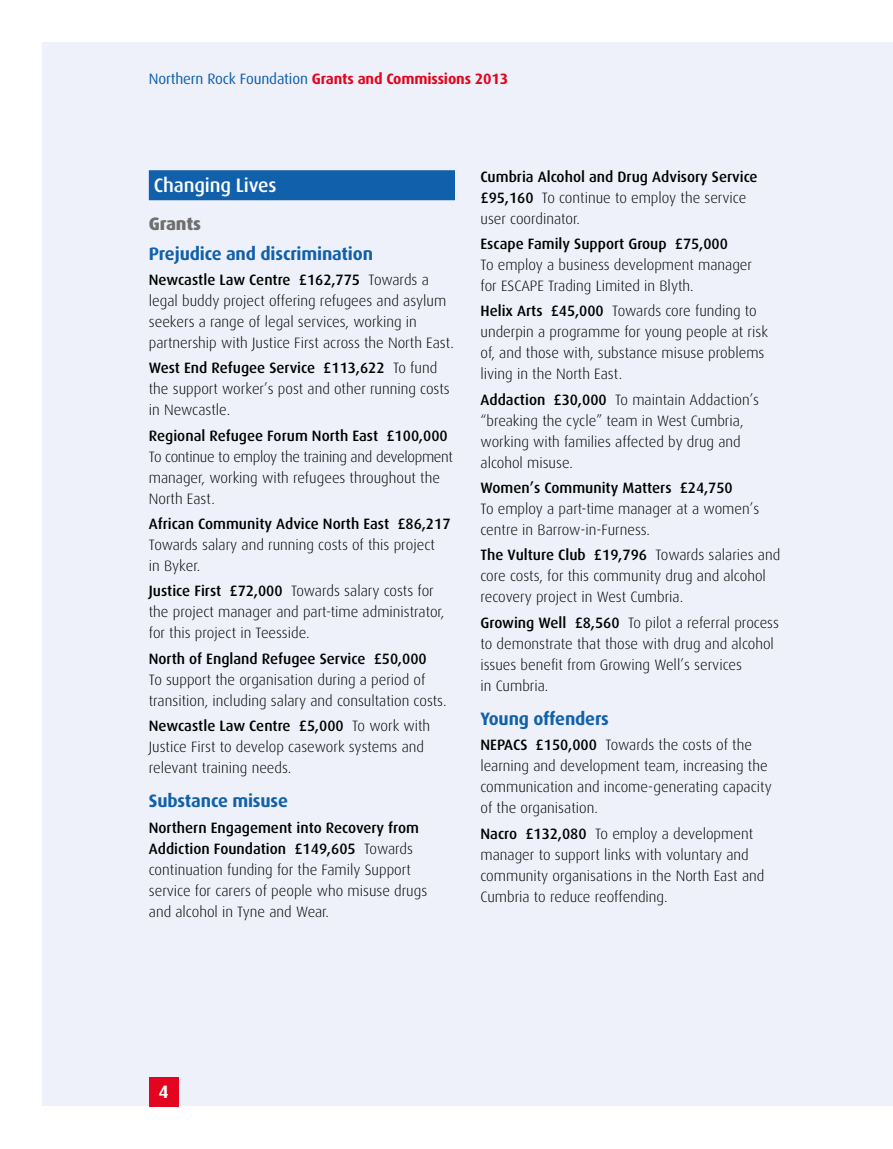
<style>
.page{position:relative;width:893px;height:1149px;background:#fff}
.page>*{position:absolute;margin:0;border:0;box-sizing:border-box;transform-origin:0 0}
.t1{font:500 19.5px "Dax";letter-spacing:-.01em;color:#fff}
.t2{font:700 18px "Dax";letter-spacing:-.01em;color:#1160ab}
.t3{font:800 18px "Dax";letter-spacing:-.01em;color:#706f6f}
.t4{font:700 18px "Dax";color:#fff}
.t5{font:300 15px/21px "Dax";color:#000}
.t6{font:500 15px "Dax";color:#000}
.t7{font:700 15px "Dax";letter-spacing:-.01em;color:#e30520}
.s1{font-weight:400;color:#1160ab}
.s2{font-weight:500}
</style>
<div class="page">
<div style="left:43px;top:43px;width:850px;height:1063px;background:#eff1fa"></div>
<div style="left:149px;top:1076px;width:30px;height:30px;background:#e30520"></div>
<div style="left:149px;top:170px;width:306px;height:30px;background:#1160ab"></div>
<p class="t7" style="left:149px;top:70px;width:361px"><span class="s1">Northern Rock Foundation</span> Grants and Commissions 2013</p>
<h1 class="t1" style="left:154px;top:174px;width:124px">Changing Lives</h1>
<p class="t3" style="left:149px;top:213px;width:54px">Grants</p>
<p class="t2" style="left:149px;top:243px;width:226px">Prejudice and discrimination</p>
<p class="t5" style="left:149px;top:269px;width:307px"><span class="s2">Newcastle Law Centre £162,775</span> Towards a legal buddy project offering refugees and asylum seekers a range of legal services, working in partnership with Justice First across the North East.</p>
<p class="t5" style="left:149px;top:358px;width:302px"><span class="s2">West End Refugee Service £113,622</span> To fund the support worker’s post and other running costs in Newcastle.</p>
<p class="t6" style="left:149px;top:427px;width:300px">Regional Refugee Forum North East £100,000</p>
<p class="t5" style="left:149px;top:446px;width:306px">To continue to employ the training and development manager, working with refugees throughout the<br>North East.</p>
<p class="t6" style="left:149px;top:515px;width:303px">African Community Advice North East £86,217</p>
<p class="t5" style="left:149px;top:534px;width:288px">Towards salary and running costs of this project in Byker.</p>
<p class="t5" style="left:149px;top:580px;width:297px"><span class="s2">Justice First £72,000</span> Towards salary costs for the project manager and part-time administrator, for this project in Teesside.</p>
<p class="t6" style="left:149px;top:649px;width:279px">North of England Refugee Service £50,000</p>
<p class="t5" style="left:149px;top:669px;width:299px">To support the organisation during a period of transition, including salary and consultation costs.</p>
<p class="t5" style="left:149px;top:715px;width:283px"><span class="s2">Newcastle Law Centre £5,000</span> To work with<br>Justice First to develop casework systems and relevant training needs.</p>
<p class="t2" style="left:149px;top:790px;width:141px">Substance misuse</p>
<p class="t5" style="left:149px;top:816px;width:280px"><span class="s2">Northern Engagement into Recovery from Addiction Foundation £149,605</span> Towards continuation funding for the Family Support service for carers of people who misuse drugs and alcohol in Tyne and Wear.</p>
<p class="t5" style="left:480px;top:166px;width:279px"><span class="s2">Cumbria Alcohol and Drug Advisory Service £95,160</span> To continue to employ the service user coordinator.</p>
<p class="t6" style="left:480px;top:235px;width:249px">Escape Family Support Group £75,000</p>
<p class="t5" style="left:480px;top:254px;width:273px">To employ a business development manager for ESCAPE Trading Limited in Blyth.</p>
<p class="t5" style="left:480px;top:301px;width:289px"><span class="s2">Helix Arts £45,000</span> Towards core funding to underpin a programme for young people at risk of, and those with, substance misuse problems living in the North East.</p>
<p class="t5" style="left:480px;top:389px;width:280px"><span class="s2">Addaction £30,000</span> To maintain Addaction’s “breaking the cycle” team in West Cumbria, working with families affected by drug and alcohol misuse.</p>
<p class="t6" style="left:480px;top:479px;width:254px">Women’s Community Matters £24,750</p>
<p class="t5" style="left:480px;top:498px;width:280px">To employ a part-time manager at a women’s centre in Barrow-in-Furness.</p>
<p class="t5" style="left:480px;top:544px;width:301px"><span class="s2">The Vulture Club £19,796</span> Towards salaries and core costs, for this community drug and alcohol recovery project in West Cumbria.</p>
<p class="t5" style="left:480px;top:612px;width:300px"><span class="s2">Growing Well £8,560</span> To pilot a referral process to demonstrate that those with drug and alcohol issues benefit from Growing Well’s services<br>in Cumbria.</p>
<p class="t2" style="left:480px;top:708px;width:130px">Young offenders</p>
<p class="t5" style="left:480px;top:734px;width:293px"><span class="s2">NEPACS £150,000</span> Towards the costs of the learning and development team, increasing the communication and income-generating capacity of the organisation.</p>
<p class="t5" style="left:480px;top:822px;width:285px"><span class="s2">Nacro £132,080</span> To employ a development manager to support links with voluntary and community organisations in the North East and Cumbria to reduce reoffending.</p>
<p class="t4" style="left:159px;top:1081px;width:12px">4</p>
</div>
